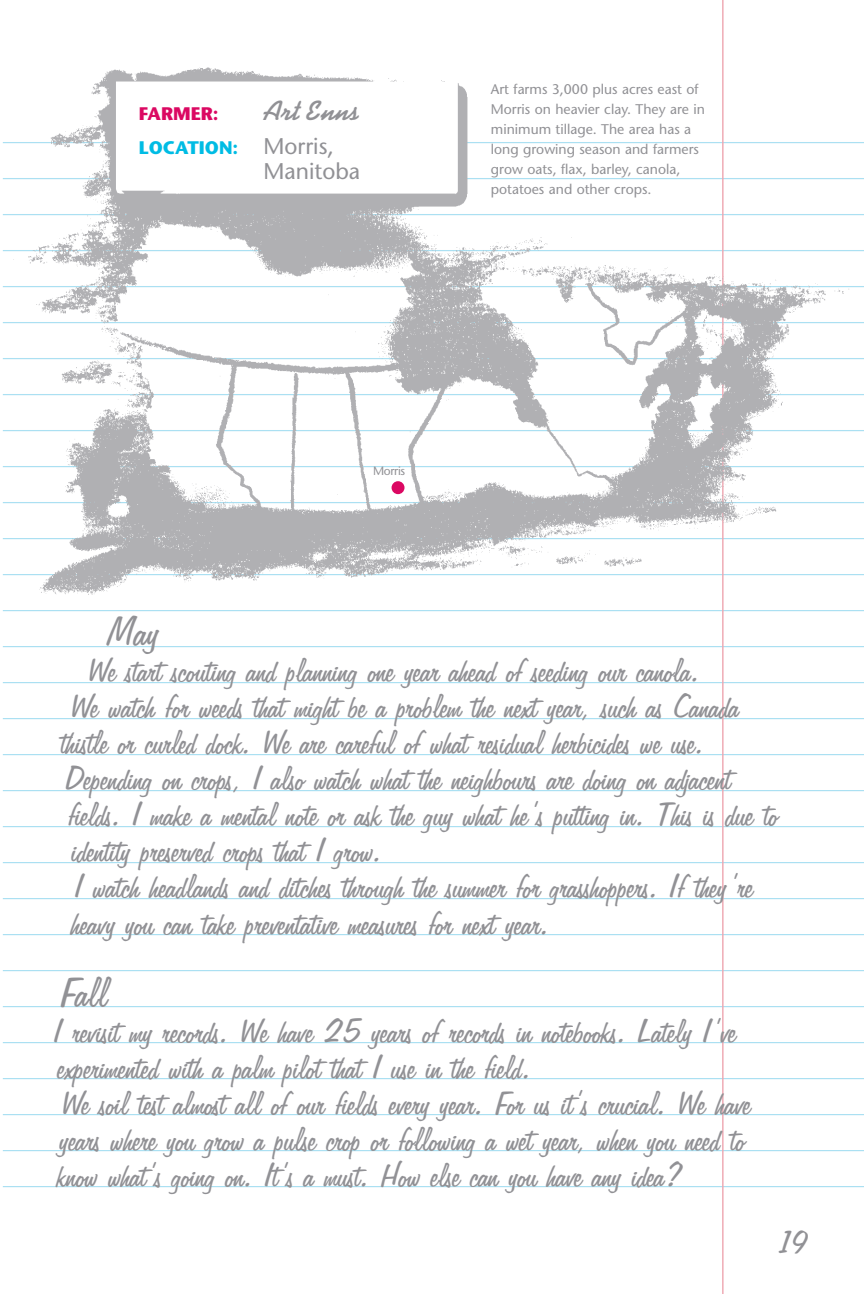
<style>
.page{position:relative;width:864px;height:1296px;background:#fff}
.page>*{position:absolute;margin:0;border:0;box-sizing:border-box;transform-origin:0 0}
.t1{font:48px "Freehand 575 BT Regular B";color:#919195}
.t2{font:38px/36px "Freehand 575 BT Regular B";color:#919195}
.t3{font:36px "Freehand 575 BT Regular B";color:#919195}
.t4{font:700 28px "Kaufmann";color:#919195}
.t5{font:22.8px "Stone Sans";color:#919195}
.t6{font:700 18.2px "Stone Sans";color:#00bce4}
.t7{font:700 18.2px "Stone Sans";color:#db0862}
.t8{font:14px/20px "Stone Sans";color:#919195}
.t9{font:12px "Stone Sans";letter-spacing:-.03em;color:#919195}
.s1{font-weight:400;font-size:22.8px;color:#919195}
</style>
<div class="page">
<hr style="left:3px;top:646px;width:861px;height:1px;background:#abe0f2">
<hr style="left:3px;top:682px;width:861px;height:1px;background:#abe0f2">
<hr style="left:3px;top:718px;width:861px;height:1px;background:#abe0f2">
<hr style="left:3px;top:754px;width:861px;height:1px;background:#abe0f2">
<hr style="left:3px;top:790px;width:861px;height:1px;background:#abe0f2">
<hr style="left:3px;top:826px;width:861px;height:1px;background:#abe0f2">
<hr style="left:3px;top:862px;width:861px;height:1px;background:#abe0f2">
<hr style="left:3px;top:898px;width:861px;height:1px;background:#abe0f2">
<hr style="left:3px;top:934px;width:861px;height:1px;background:#abe0f2">
<hr style="left:3px;top:970px;width:861px;height:1px;background:#abe0f2">
<hr style="left:3px;top:1006px;width:861px;height:1px;background:#abe0f2">
<hr style="left:3px;top:1042px;width:861px;height:1px;background:#abe0f2">
<hr style="left:3px;top:1078px;width:861px;height:1px;background:#abe0f2">
<hr style="left:3px;top:1114px;width:861px;height:1px;background:#abe0f2">
<hr style="left:3px;top:1150px;width:861px;height:1px;background:#abe0f2">
<hr style="left:3px;top:1186px;width:861px;height:1px;background:#abe0f2">
<hr style="left:722px;top:0;width:2px;height:1294px;background:#eea6b0">
<img style="left:3px;top:45px;width:861px;height:567px">
<div style="left:392px;top:481px;width:13px;height:13px;background:#db0862;border-radius:50%"></div>
<p class="t7" style="left:139px;top:107px;width:82px">FARMER:</p>
<p class="t4" style="left:263px;top:100px;width:97px">Art Enns</p>
<p class="t6" style="left:139px;top:141px;width:197px">LOCATION: <span class="s1">Morris,</span></p>
<p class="t5" style="left:263px;top:162px;width:98px">Manitoba</p>
<p class="t8" style="left:491px;top:81px;width:216px">Art farms 3,000 plus acres east of<br>Morris on heavier clay. They are in minimum tillage. The area has a long growing season and farmers grow oats, flax, barley, canola, potatoes and other crops.</p>
<p class="t9" style="left:373px;top:467px;width:34px">Morris</p>
<p class="t1" style="left:108px;top:600px;width:53px">May</p>
<p class="t2" style="left:88px;top:649px;width:614px">We start scouting and planning one year ahead of seeding our canola.</p>
<p class="t2" style="left:71px;top:685px;width:671px">We watch for weeds that might be a problem the next year, such as Canada</p>
<p class="t2" style="left:62px;top:721px;width:645px">thistle or curled dock. We are careful of what residual herbicides we use.</p>
<p class="t2" style="left:65px;top:757px;width:668px">Depending on crops, I also watch what the neighbours are doing on adjacent</p>
<p class="t2" style="left:69px;top:793px;width:712px">fields. I make a mental note or ask the guy what he’s putting in. This is due to</p>
<p class="t2" style="left:73px;top:829px;width:312px">identity preserved crops that I grow.</p>
<p class="t2" style="left:75px;top:866px;width:680px">I watch headlands and ditches through the summer for grasshoppers. If they’re</p>
<p class="t2" style="left:72px;top:903px;width:480px">heavy you can take preventative measures for next year.</p>
<p class="t1" style="left:61px;top:962px;width:49px">Fall</p>
<p class="t2" style="left:54px;top:1011px;width:699px">I revisit my records. We have 25 years of records in notebooks. Lately I’ve experimented with a palm pilot that I use in the field.<br>We soil test almost all of our fields every year. For us it’s crucial. We have years where you grow a pulse crop or following a wet year, when you need to know what’s going on. It’s a must. How else can you have any idea?</p>
<p class="t3" style="left:781px;top:1219px;width:29px">19</p>
</div>
